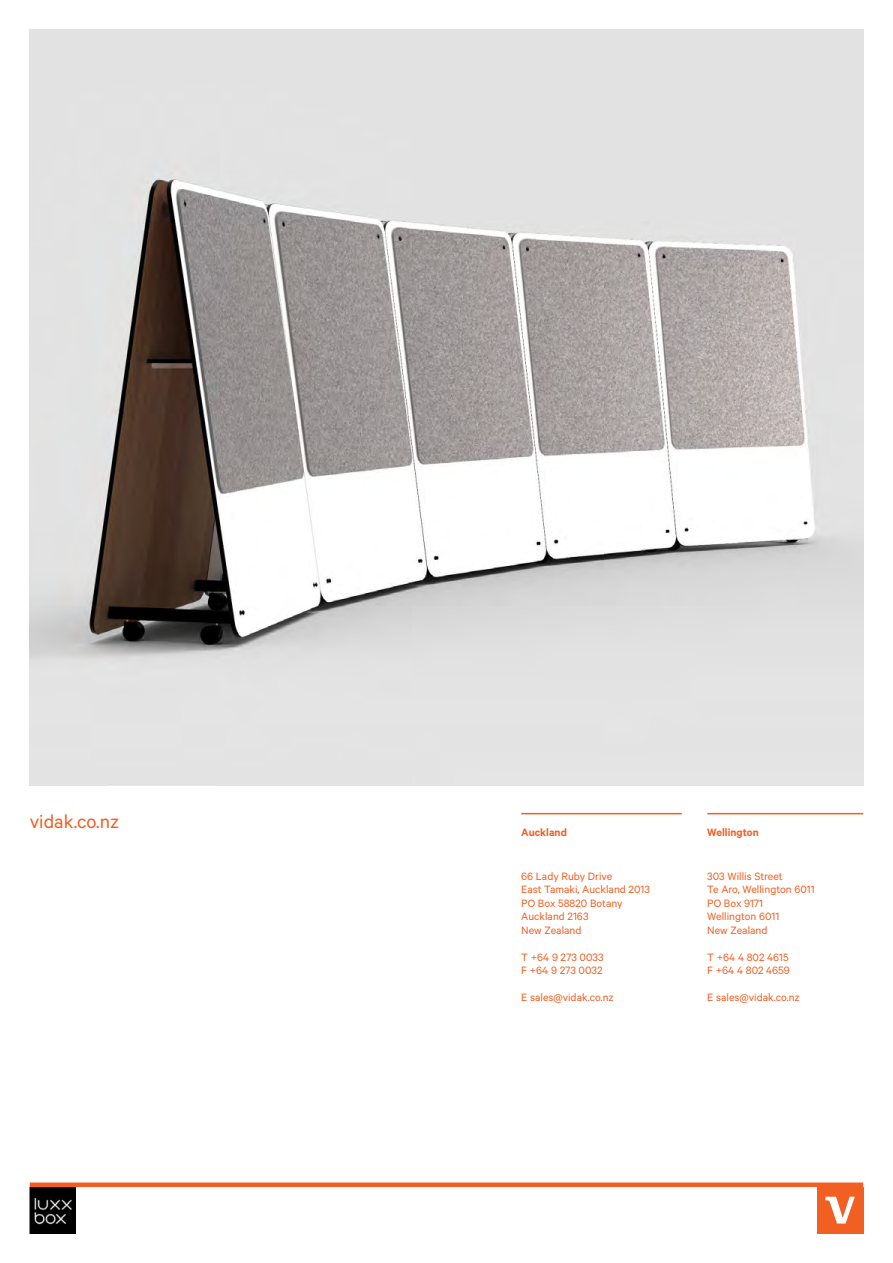
<style>
.page{position:relative;width:893px;height:1263px;background:#fff}
.page>*{position:absolute;margin:0;border:0;box-sizing:border-box;transform-origin:0 0}
.t1{font:21px "Calibre";color:#f15f22}
.t2{font:12px/13.5px "Calibre";color:#f15f22}
.t3{font:600 12px "Calibre";color:#f15f22}
</style>
<div class="page">
<img style="left:30px;top:30px;width:833px;height:755px">
<hr style="left:521px;top:813px;width:161px;height:1px;background:#f15f22">
<hr style="left:707px;top:813px;width:156px;height:1px;background:#f15f22">
<div style="left:30px;top:1182px;width:833px;height:5px;background:#f15f22"></div>
<img style="left:30px;top:1187px;width:46px;height:46px">
<div style="left:817px;top:1187px;width:46px;height:46px;background:#f15f22"></div>
<svg style="left:825px;top:1197px;width:30px;height:26px"></svg>
<h1 class="t1" style="left:30px;top:809px;width:91px">vidak.co.nz</h1>
<p class="t3" style="left:521px;top:825px;width:47px">Auckland</p>
<p class="t2" style="left:521px;top:869px;width:130px">66 Lady Ruby Drive<br>East Tamaki, Auckland 2013<br>PO Box 58820 Botany<br>Auckland 2163<br>New Zealand</p>
<p class="t2" style="left:521px;top:950px;width:84px">T +64 9 273 0033<br>F +64 9 273 0032</p>
<p class="t2" style="left:521px;top:990px;width:94px">E sales@vidak.co.nz</p>
<p class="t3" style="left:707px;top:825px;width:53px">Wellington</p>
<p class="t2" style="left:707px;top:869px;width:109px">303 Willis Street<br>Te Aro, Wellington 6011<br>PO Box 9171<br>Wellington 6011<br>New Zealand</p>
<p class="t2" style="left:707px;top:950px;width:84px">T +64 4 802 4615<br>F +64 4 802 4659</p>
<p class="t2" style="left:707px;top:990px;width:94px">E sales@vidak.co.nz</p>
</div>
